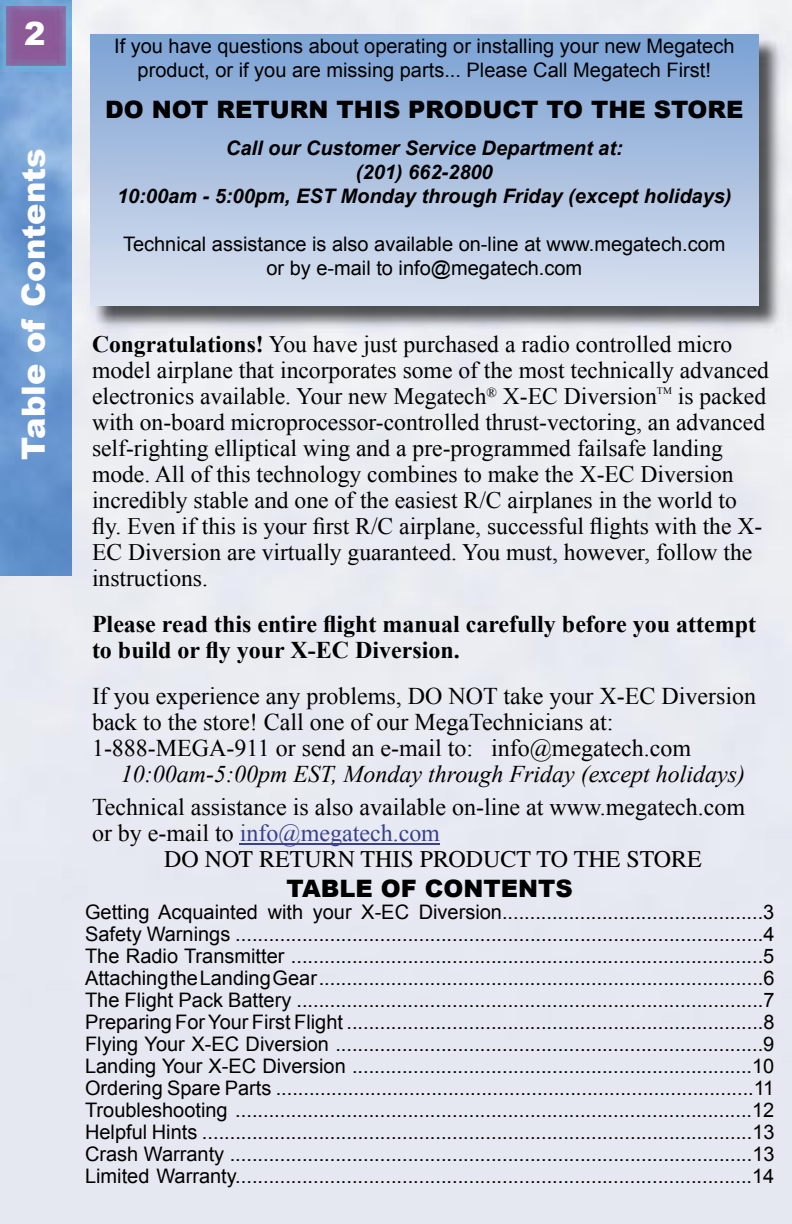
<style>
.page{position:relative;width:792px;height:1224px;background:#fff}
.page>*{position:absolute;margin:0;border:0;box-sizing:border-box;transform-origin:0 0}
.t1{font:900 32px "Arial";color:#fefdfd}
.t2{font:24px/26px "Times New Roman";color:#000}
.t3{font:700 24px/26px "Times New Roman";color:#000}
.t4{font:italic 24px "Times New Roman";color:#000}
.t5{font:900 24px "Arial";color:#000}
.t6{font:24px "Times";color:#000}
.t7{font:23.6px/26px "Times New Roman";color:#000}
.t8{font:20px/22px "Arial";color:#000;text-align:center}
.t9{font:italic 700 20px/24px "Arial";color:#000;text-align:center}
.t10{font:10px "Times New Roman";color:#000}
.s1{font-weight:700}
.s2{color:#3a3f8e}
</style>
<div class="page">
<div style="left:144px;top:332px;width:576px;height:892px;background:#e7eaf1"></div>
<img style="left:0;top:0;width:72px;height:1224px">
<img style="left:89px;top:34px;width:696px;height:298px">
<div style="left:90px;top:34px;width:669px;height:272px;background:linear-gradient(to bottom,#7ba1d3,#dae0ef)"></div>
<hr style="left:240px;top:843px;width:200px;height:1px;background:#3a3f8e">
<img style="left:6px;top:6px;width:60px;height:60px">
<h1 class="t1" style="left:24px;top:10px;width:23px">2</h1>
<h1 class="t1" style="left:10px;top:460px;width:313px;rotate:-90deg">Table of Contents</h1>
<p class="t8" style="left:114px;top:34px;width:622px;line-height:24px">If you have questions about operating or installing your new Megatech product, or if you are missing parts... Please Call Megatech First!</p>
<p class="t5" style="left:105px;top:92px;width:640px">DO NOT RETURN THIS PRODUCT TO THE STORE</p>
<p class="t9" style="left:117px;top:136px;width:616px">Call our Customer Service Department at:<br>(201) 662-2800<br>10:00am - 5:00pm, EST Monday through Friday (except holidays)</p>
<p class="t8" style="left:123px;top:232px;width:604px;line-height:24px">Technical assistance is also available on-line at www.megatech.com or by e-mail to info@megatech.com</p>
<p class="t7" style="left:92px;top:331px;width:678px"><span class="s1">Congratulations!</span> You have just purchased a radio controlled micro model airplane that incorporates some of the most technically advanced electronics available. Your new Megatech<sup>®</sup> X-EC Diversion</p>
<p class="t10" style="left:657px;top:384px;width:16px">TM</p>
<p class="t7" style="left:92px;top:383px;width:676px;text-indent:586px">is packed with on-board microprocessor-controlled thrust-vectoring, an advanced self-righting elliptical wing and a pre-programmed failsafe landing mode. All of this technology combines to make the X-EC Diversion incredibly stable and one of the easiest R/C airplanes in the world to fly. Even if this is your first R/C airplane, successful flights with the X-EC Diversion are virtually guaranteed. You must, however, follow the instructions.</p>
<p class="t3" style="left:92px;top:611px;width:666px">Please read this entire flight manual carefully before you attempt to build or fly your X-EC Diversion.</p>
<p class="t2" style="left:92px;top:683px;width:666px">If you experience any problems, DO NOT take your X-EC Diversion back to the store! Call one of our MegaTechnicians at:<br>1-888-MEGA-911 or send an e-mail to: info@megatech.com</p>
<p class="t4" style="left:121px;top:758px;width:626px">10:00am-5:00pm EST, Monday through Friday (except holidays)</p>
<p class="t2" style="left:92px;top:794px;width:655px">Technical assistance is also available on-line at www.megatech.com or by e-mail to <span class="s2">info@megatech.com</span></p>
<p class="t6" style="left:164px;top:846px;width:539px">DO NOT RETURN THIS PRODUCT TO THE STORE</p>
<p class="t5" style="left:287px;top:871px;width:288px">TABLE OF CONTENTS</p>
<p class="t8" style="left:85px;top:901px;width:691px;text-align:justify">Getting Acquainted with your X-EC Diversion...............................................3<br>Safety Warnings ...............................................................................................4<br>The Radio Transmitter .....................................................................................5<br>Attaching the Landing Gear ................................................................................6<br>The Flight Pack Battery ....................................................................................7<br>Preparing For Your First Flight ...........................................................................8<br>Flying Your X-EC Diversion .............................................................................9<br>Landing Your X-EC Diversion ........................................................................10<br>Ordering Spare Parts ......................................................................................11<br>Troubleshooting .............................................................................................12<br>Helpful Hints ...................................................................................................13<br>Crash Warranty ..............................................................................................13<br>Limited Warranty.............................................................................................14</p>
</div>
